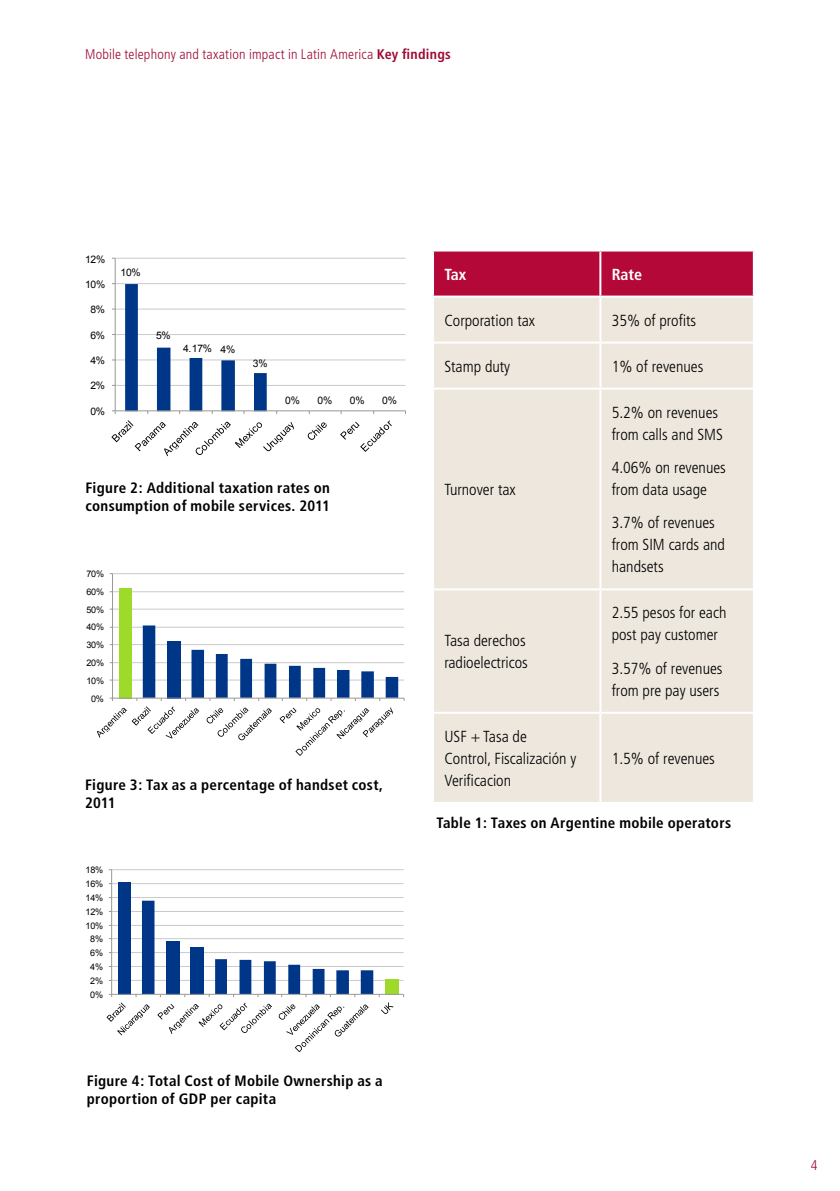
<style>
.page{position:relative;width:840px;height:1191px;background:#fff}
.page>*{position:absolute;margin:0;border:0;box-sizing:border-box;transform-origin:0 0}
.t1{font:300 condensed 16px/22px "Frutiger";color:#000}
.t2{font:700 condensed 16px "Frutiger";color:#fff}
.t3{font:700 condensed 15px/18px "Frutiger";letter-spacing:.02em;color:#000}
.t4{font:300 condensed 14px "Frutiger";letter-spacing:.015em;color:#9e0a34}
.t5{font:10.4px "Arial";letter-spacing:-.02em;color:#000}
.t6{font:9px "Arial";letter-spacing:-.02em;color:#000}
.s1{font-weight:700}
</style>
<div class="page">
<svg style="left:97px;top:573px;width:308px;height:183px"></svg>
<svg style="left:106px;top:869px;width:299px;height:184px"></svg>
<div style="left:434px;top:251px;width:318px;height:44px;background:#b30838"></div>
<div style="left:434px;top:297px;width:318px;height:505px;background:#ede7dd"></div>
<hr style="left:599px;top:251px;width:2px;height:44px;background:#fff">
<hr style="left:599px;top:297px;width:2px;height:44px;background:#fff">
<hr style="left:432px;top:341px;width:168px;height:2px;background:#fff">
<hr style="left:600px;top:341px;width:154px;height:2px;background:#fff">
<hr style="left:599px;top:343px;width:2px;height:44px;background:#fff">
<hr style="left:432px;top:387px;width:168px;height:2px;background:#fff">
<hr style="left:600px;top:387px;width:154px;height:2px;background:#fff">
<hr style="left:599px;top:389px;width:2px;height:199px;background:#fff">
<hr style="left:432px;top:588px;width:168px;height:2px;background:#fff">
<hr style="left:600px;top:588px;width:154px;height:2px;background:#fff">
<hr style="left:599px;top:590px;width:2px;height:122px;background:#fff">
<hr style="left:432px;top:712px;width:168px;height:2px;background:#fff">
<hr style="left:600px;top:712px;width:154px;height:2px;background:#fff">
<hr style="left:599px;top:714px;width:2px;height:88px;background:#fff">
<svg style="left:111px;top:257px;width:295px;height:200px"></svg>
<p class="t4" style="left:85px;top:46px;width:367px">Mobile telephony and taxation impact in Latin America <span class="s1">Key findings</span></p>
<p class="t5" style="left:85px;top:252px;width:22px">12%</p>
<p class="t5" style="left:85px;top:277px;width:22px">10%</p>
<p class="t5" style="left:90px;top:303px;width:16px">8%</p>
<p class="t5" style="left:90px;top:328px;width:16px">6%</p>
<p class="t5" style="left:90px;top:353px;width:16px">4%</p>
<p class="t5" style="left:90px;top:379px;width:16px">2%</p>
<p class="t5" style="left:90px;top:404px;width:16px">0%</p>
<p class="t5" style="left:120px;top:266px;width:22px">10%</p>
<p class="t5" style="left:156px;top:329px;width:16px">5%</p>
<p class="t5" style="left:183px;top:342px;width:54px">4.17% 4%</p>
<p class="t5" style="left:253px;top:356px;width:16px">3%</p>
<p class="t5" style="left:285px;top:394px;width:16px">0%</p>
<p class="t5" style="left:317px;top:394px;width:16px">0%</p>
<p class="t5" style="left:349px;top:394px;width:16px">0%</p>
<p class="t5" style="left:382px;top:394px;width:16px">0%</p>
<p class="t3" style="left:85px;top:479px;width:246px">Figure 2: Additional taxation rates on consumption of mobile services. 2011</p>
<p class="t6" style="left:86px;top:568px;width:19px">70%</p>
<p class="t6" style="left:86px;top:586px;width:19px">60%</p>
<p class="t6" style="left:86px;top:603px;width:19px">50%</p>
<p class="t6" style="left:86px;top:621px;width:19px">40%</p>
<p class="t6" style="left:86px;top:639px;width:19px">30%</p>
<p class="t6" style="left:86px;top:657px;width:19px">20%</p>
<p class="t6" style="left:86px;top:674px;width:19px">10%</p>
<p class="t6" style="left:91px;top:692px;width:14px">0%</p>
<p class="t3" style="left:85px;top:775px;width:299px">Figure 3: Tax as a percentage of handset cost,<br>2011</p>
<p class="t6" style="left:85px;top:864px;width:19px">18%</p>
<p class="t6" style="left:85px;top:878px;width:19px">16%</p>
<p class="t6" style="left:85px;top:892px;width:19px">14%</p>
<p class="t6" style="left:85px;top:905px;width:19px">12%</p>
<p class="t6" style="left:85px;top:919px;width:19px">10%</p>
<p class="t6" style="left:90px;top:933px;width:14px">8%</p>
<p class="t6" style="left:90px;top:947px;width:14px">6%</p>
<p class="t6" style="left:90px;top:961px;width:14px">4%</p>
<p class="t6" style="left:90px;top:974px;width:14px">2%</p>
<p class="t6" style="left:90px;top:988px;width:14px">0%</p>
<p class="t3" style="left:87px;top:1072px;width:297px">Figure 4: Total Cost of Mobile Ownership as a proportion of GDP per capita</p>
<p class="t2" style="left:444px;top:264px;width:23px">Tax</p>
<p class="t2" style="left:611px;top:264px;width:32px">Rate</p>
<p class="t1" style="left:444px;top:309px;width:92px">Corporation tax</p>
<p class="t1" style="left:611px;top:309px;width:86px">35% of profits</p>
<p class="t1" style="left:444px;top:355px;width:67px">Stamp duty</p>
<p class="t1" style="left:611px;top:355px;width:93px">1% of revenues</p>
<p class="t1" style="left:444px;top:479px;width:73px">Turnover tax</p>
<p class="t1" style="left:444px;top:630px;width:85px">Tasa derechos radioelectricos</p>
<p class="t1" style="left:444px;top:725px;width:133px">USF + Tasa de<br>Control, Fiscalización y<br>Verificacion</p>
<p class="t1" style="left:611px;top:401px;width:113px">5.2% on revenues from calls and SMS</p>
<p class="t1" style="left:611px;top:457px;width:116px">4.06% on revenues from data usage</p>
<p class="t1" style="left:611px;top:512px;width:115px">3.7% of revenues from SIM cards and handsets</p>
<p class="t1" style="left:611px;top:602px;width:116px">2.55 pesos for each post pay customer</p>
<p class="t1" style="left:611px;top:657px;width:112px">3.57% of revenues from pre pay users</p>
<p class="t1" style="left:611px;top:747px;width:105px">1.5% of revenues</p>
<p class="t3" style="left:436px;top:813px;width:296px">Table 1: Taxes on Argentine mobile operators</p>
<p class="t4" style="left:810px;top:1156px;width:8px">4</p>
</div>
